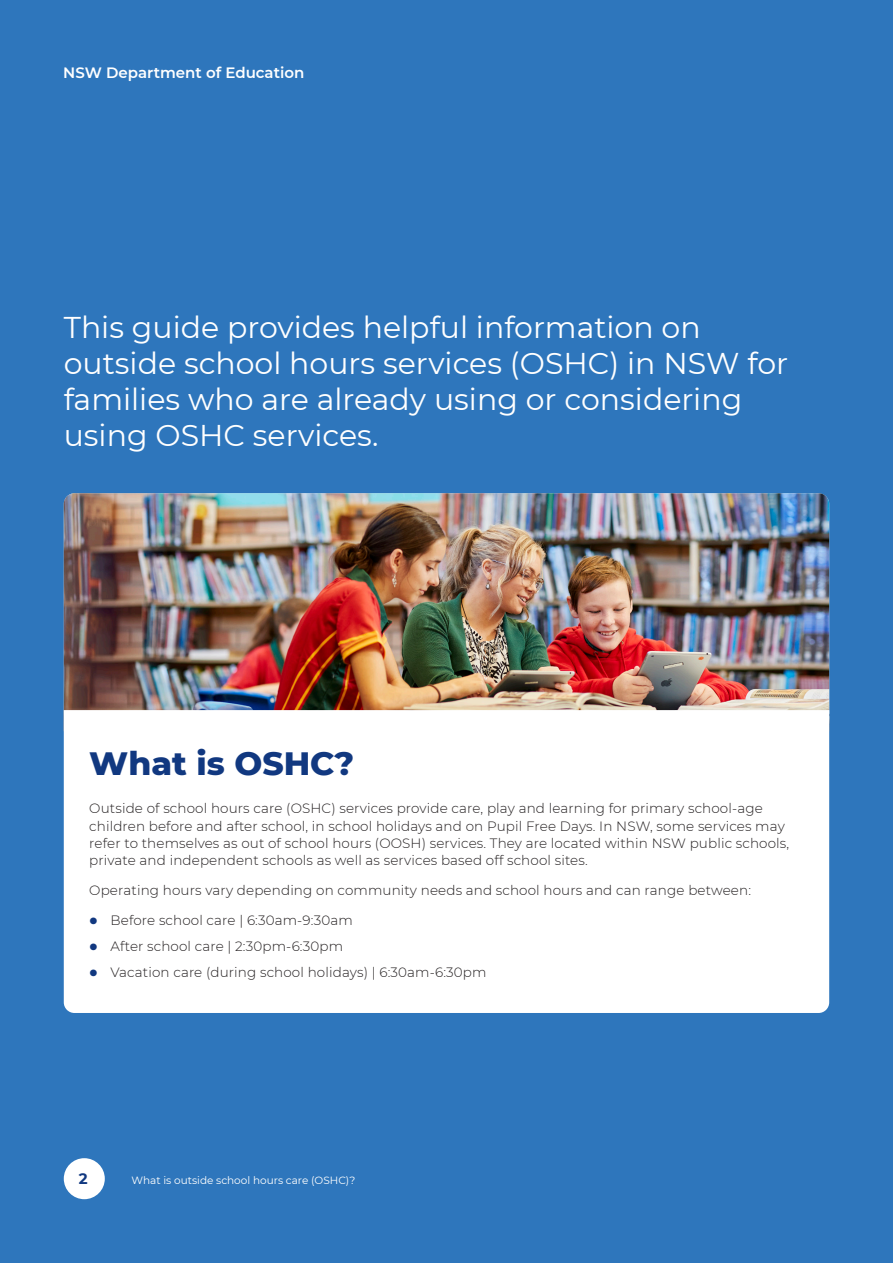
<style>
.page{position:relative;width:893px;height:1263px;background:#2e76bc}
.page>*{position:absolute;margin:0;border:0;box-sizing:border-box;transform-origin:0 0}
.SSG2022_-_Heading_1{font:800 33px "Montserrat";color:#113880}
.SSG2022_-_Intro_Copy{font:30px/36px "Montserrat";color:#fff}
.t1{font:600 15px "Montserrat";color:#fff}
.t2{font:700 15px "Montserrat";color:#113880}
.SSG2022_-_Body_2{font:300 13.5px/17.2px "Montserrat";letter-spacing:.01em;color:#231f20}
.t3{font:10.5px "Montserrat";color:#fff}
.s1{font-weight:900;font-size:20.25px;color:#113880}
</style>
<div class="page">
<img style="left:64px;top:493px;width:765px;height:217px">
<div style="left:64px;top:710px;width:765px;height:303px;background:#fff"></div>
<div style="left:64px;top:1158px;width:41px;height:41px;background:#fff;border-radius:50%"></div>
<p class="t1" style="left:63px;top:62px;width:243px">NSW Department of Education</p>
<p class="SSG2022_-_Intro_Copy" style="left:64px;top:309px;width:726px">This guide provides helpful information on outside school hours services (OSHC) in NSW for families who are already using or considering using OSHC services.</p>
<h1 class="SSG2022_-_Heading_1" style="left:89px;top:739px;width:267px">What is OSHC?</h1>
<p class="SSG2022_-_Body_2" style="left:89px;top:799px;width:701px">Outside of school hours care (OSHC) services provide care, play and learning for primary school-age children before and after school, in school holidays and on Pupil Free Days. In NSW, some services may refer to themselves as out of school hours (OOSH) services. They are located within NSW public schools, private and independent schools as well as services based off school sites.</p>
<p class="SSG2022_-_Body_2" style="left:89px;top:881px;width:663px">Operating hours vary depending on community needs and school hours and can range between:</p>
<p class="SSG2022_-_Body_2" style="left:89px;top:911px;width:265px"><span class="s1">ظ</span> Before school care | 6:30am-9:30am</p>
<p class="SSG2022_-_Body_2" style="left:89px;top:937px;width:255px"><span class="s1">ظ</span> After school care | 2:30pm-6:30pm</p>
<p class="SSG2022_-_Body_2" style="left:89px;top:963px;width:399px"><span class="s1">ظ</span> Vacation care (during school holidays) | 6:30am-6:30pm</p>
<p class="t2" style="left:79px;top:1168px;width:10px">2</p>
<p class="t3" style="left:131px;top:1173px;width:225px">What is outside school hours care (OSHC)?</p>
</div>
